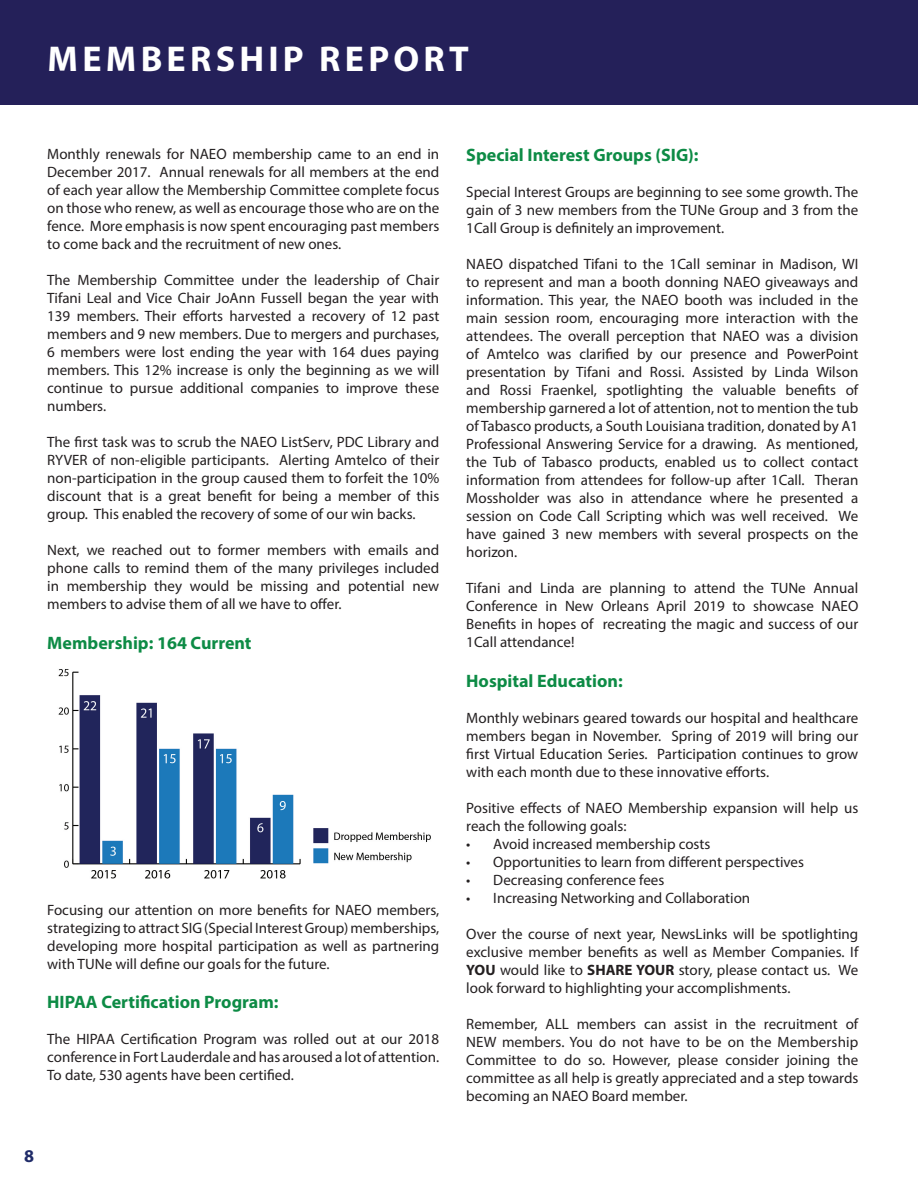
<style>
.page{position:relative;width:918px;height:1188px;background:#fff}
.page>*{position:absolute;margin:0;border:0;box-sizing:border-box;transform-origin:0 0}
.Page_Heading{font:700 36px "Myriad Pro";letter-spacing:.12em;color:#fff}
.Subheading{font:700 18px "Myriad Pro";color:#0d8b45}
.t1{font:700 18px "Myriad Pro";color:#202c69}
.Body{font:15px/18px "Myriad Pro";color:#231f20;text-align:justify}
.s1{font-weight:700}
</style>
<div class="page">
<div style="left:0;top:0;width:918px;height:105px;background:#242059"></div>
<img style="left:58px;top:669px;width:373px;height:210px">
<p class="Page_Heading" style="left:48px;top:36px;width:423px">MEMBERSHIP REPORT</p>
<p class="Body" style="left:47px;top:145px;width:394px">Monthly renewals for NAEO membership came to an end in December 2017. Annual renewals for all members at the end of each year allow the Membership Committee complete focus on those who renew, as well as encourage those who are on the fence. More emphasis is now spent encouraging past members to come back and the recruitment of new ones.</p>
<p class="Body" style="left:47px;top:271px;width:394px">The Membership Committee under the leadership of Chair Tifani Leal and Vice Chair JoAnn Fussell began the year with 139 members. Their efforts harvested a recovery of 12 past members and 9 new members. Due to mergers and purchases, 6 members were lost ending the year with 164 dues paying members. This 12% increase is only the beginning as we will continue to pursue additional companies to improve these numbers.</p>
<p class="Body" style="left:47px;top:433px;width:394px">The first task was to scrub the NAEO ListServ, PDC Library and RYVER of non-eligible participants. Alerting Amtelco of their non-participation in the group caused them to forfeit the 10% discount that is a great benefit for being a member of this group. This enabled the recovery of some of our win backs.</p>
<p class="Body" style="left:47px;top:541px;width:394px">Next, we reached out to former members with emails and phone calls to remind them of the many privileges included in membership they would be missing and potential new members to advise them of all we have to offer.</p>
<p class="Subheading" style="left:47px;top:631px;width:206px">Membership: 164 Current</p>
<p class="Body" style="left:47px;top:900px;width:394px">Focusing our attention on more benefits for NAEO members, strategizing to attract SIG (Special Interest Group) memberships, developing more hospital participation as well as partnering with TUNe will define our goals for the future.</p>
<p class="Subheading" style="left:47px;top:990px;width:233px">HIPAA Certification Program:</p>
<p class="Body" style="left:47px;top:1030px;width:394px">The HIPAA Certification Program was rolled out at our 2018 conference in Fort Lauderdale and has aroused a lot of attention.<br>To date, 530 agents have been certified.</p>
<p class="t1" style="left:24px;top:1145px;width:11px">8</p>
<p class="Subheading" style="left:466px;top:144px;width:234px">Special Interest Groups (SIG):</p>
<p class="Body" style="left:466px;top:183px;width:394px">Special Interest Groups are beginning to see some growth. The gain of 3 new members from the TUNe Group and 3 from the 1Call Group is definitely an improvement.</p>
<p class="Body" style="left:466px;top:255px;width:394px">NAEO dispatched Tifani to the 1Call seminar in Madison, WI to represent and man a booth donning NAEO giveaways and information. This year, the NAEO booth was included in the main session room, encouraging more interaction with the attendees. The overall perception that NAEO was a division of Amtelco was clarified by our presence and PowerPoint presentation by Tifani and Rossi. Assisted by Linda Wilson and Rossi Fraenkel, spotlighting the valuable benefits of membership garnered a lot of attention, not to mention the tub of Tabasco products, a South Louisiana tradition, donated by A1<br>Professional Answering Service for a drawing. As mentioned, the Tub of Tabasco products, enabled us to collect contact information from attendees for follow-up after 1Call. Theran Mossholder was also in attendance where he presented a session on Code Call Scripting which was well received. We have gained 3 new members with several prospects on the horizon.</p>
<p class="Body" style="left:466px;top:579px;width:394px">Tifani and Linda are planning to attend the TUNe Annual Conference in New Orleans April 2019 to showcase NAEO Benefits in hopes of recreating the magic and success of our 1Call attendance!</p>
<p class="Subheading" style="left:466px;top:669px;width:158px">Hospital Education:</p>
<p class="Body" style="left:466px;top:709px;width:394px">Monthly webinars geared towards our hospital and healthcare members began in November. Spring of 2019 will bring our first Virtual Education Series. Participation continues to grow with each month due to these innovative efforts.</p>
<p class="Body" style="left:466px;top:799px;width:394px">Positive effects of NAEO Membership expansion will help us reach the following goals:</p>
<p class="Body" style="left:466px;top:835px;width:246px">• Avoid increased membership costs</p>
<p class="Body" style="left:466px;top:853px;width:339px">• Opportunities to learn from different perspectives</p>
<p class="Body" style="left:466px;top:871px;width:200px">• Decreasing conference fees</p>
<p class="Body" style="left:466px;top:889px;width:285px">• Increasing Networking and Collaboration</p>
<p class="Body" style="left:466px;top:925px;width:394px">Over the course of next year, NewsLinks will be spotlighting exclusive member benefits as well as Member Companies. If <span class="s1">YOU</span> would like to <span class="s1">SHARE YOUR</span> story, please contact us. We look forward to highlighting your accomplishments.</p>
<p class="Body" style="left:466px;top:1015px;width:394px">Remember, ALL members can assist in the recruitment of NEW members. You do not have to be on the Membership Committee to do so. However, please consider joining the committee as all help is greatly appreciated and a step towards becoming an NAEO Board member.</p>
</div>
